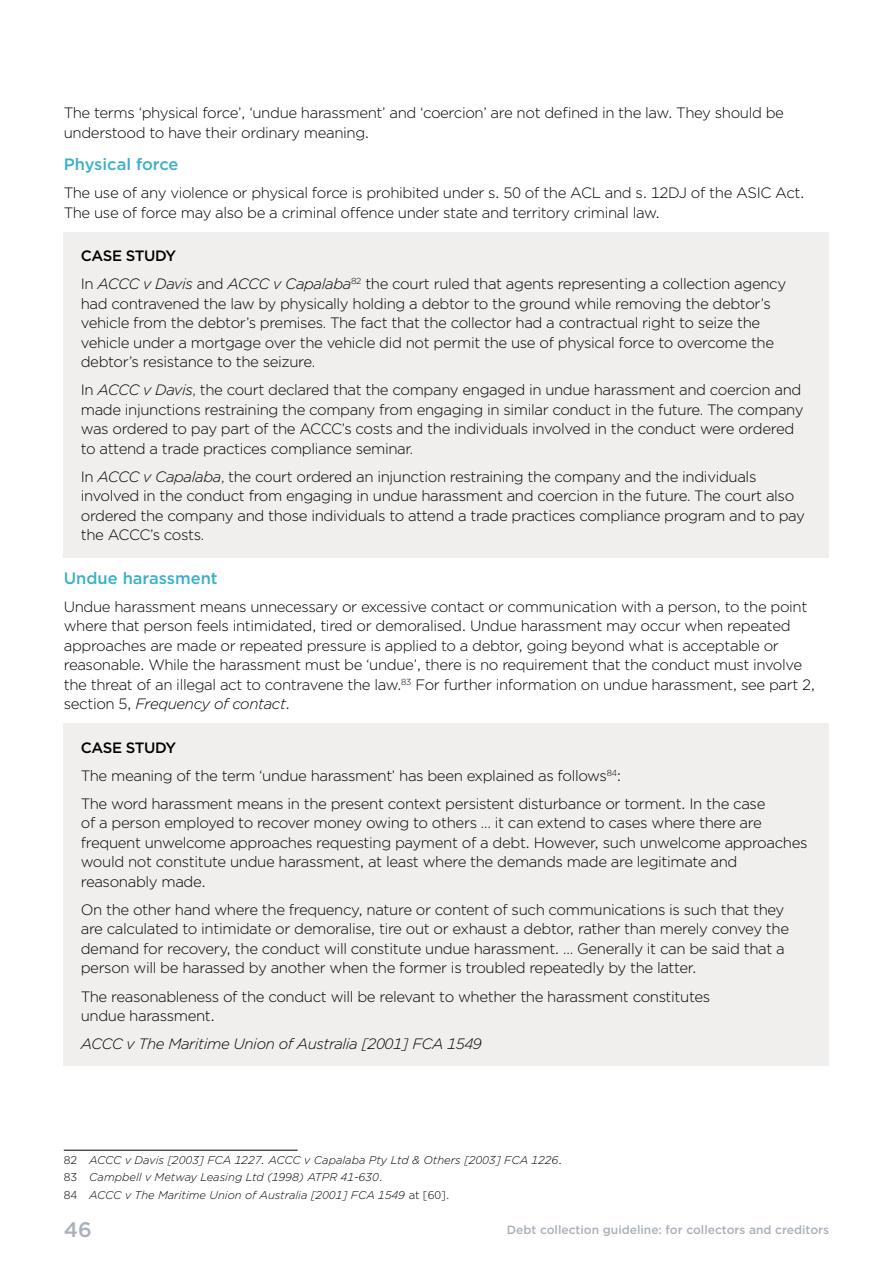
<style>
.page{position:relative;width:893px;height:1263px;background:#fff}
.page>*{position:absolute;margin:0;border:0;box-sizing:border-box;transform-origin:0 0}
.t1{font:500 21px "Gotham";color:#aab0b8}
.t2{font:500 16.5px "Gotham";color:#3bb0c9}
.t3{font:300 15px/19.5px "Gotham";letter-spacing:-.025em;color:#000}
.t4{font:italic 300 15px "Gotham";letter-spacing:-.025em;color:#000}
.t5{font:500 15px "Gotham";letter-spacing:-.025em;color:#000}
.t6{font:500 12px "Gotham";color:#aab0b8}
.t7{font:italic 300 11.25px/17.7px "Gotham";color:#000}
.s1{font-style:italic}
.s2{font-style:normal}
</style>
<div class="page">
<div style="left:64px;top:232px;width:765px;height:325px;background:#f0efee"></div>
<div style="left:64px;top:724px;width:765px;height:342px;background:#f0efee"></div>
<hr style="left:64px;top:1150px;width:234px;height:1px;background:#000">
<p class="t3" style="left:64px;top:103px;width:722px">The terms ‘physical force’, ‘undue harassment’ and ‘coercion’ are not defined in the law. They should be understood to have their ordinary meaning.</p>
<h3 class="t2" style="left:64px;top:154px;width:116px">Physical force</h3>
<p class="t3" style="left:64px;top:183px;width:742px">The use of any violence or physical force is prohibited under s. 50 of the ACL and s. 12DJ of the ASIC Act.<br>The use of force may also be a criminal offence under state and territory criminal law.</p>
<p class="t5" style="left:81px;top:246px;width:97px">CASE STUDY</p>
<p class="t3" style="left:81px;top:274px;width:707px">In <span class="s1">ACCC v Davis</span> and <span class="s1">ACCC v Capalaba</span><sup>82</sup> the court ruled that agents representing a collection agency had contravened the law by physically holding a debtor to the ground while removing the debtor’s vehicle from the debtor’s premises. The fact that the collector had a contractual right to seize the vehicle under a mortgage over the vehicle did not permit the use of physical force to overcome the debtor’s resistance to the seizure.</p>
<p class="t3" style="left:81px;top:380px;width:724px">In <span class="s1">ACCC v Davis</span>, the court declared that the company engaged in undue harassment and coercion and made injunctions restraining the company from engaging in similar conduct in the future. The company was ordered to pay part of the ACCC’s costs and the individuals involved in the conduct were ordered to attend a trade practices compliance seminar.</p>
<p class="t3" style="left:81px;top:466px;width:726px">In <span class="s1">ACCC v Capalaba</span>, the court ordered an injunction restraining the company and the individuals involved in the conduct from engaging in undue harassment and coercion in the future. The court also ordered the company and those individuals to attend a trade practices compliance program and to pay the ACCC’s costs.</p>
<h3 class="t2" style="left:64px;top:567px;width:155px">Undue harassment</h3>
<p class="t3" style="left:64px;top:596px;width:753px">Undue harassment means unnecessary or excessive contact or communication with a person, to the point where that person feels intimidated, tired or demoralised. Undue harassment may occur when repeated approaches are made or repeated pressure is applied to a debtor, going beyond what is acceptable or reasonable. While the harassment must be ‘undue’, there is no requirement that the conduct must involve the threat of an illegal act to contravene the law.<sup>83</sup> For further information on undue harassment, see part 2, section 5, <span class="s1">Frequency of contact</span>.</p>
<p class="t5" style="left:81px;top:738px;width:97px">CASE STUDY</p>
<p class="t3" style="left:81px;top:765px;width:542px">The meaning of the term ‘undue harassment’ has been explained as follows<sup>84</sup>:</p>
<p class="t3" style="left:81px;top:793px;width:728px">The word harassment means in the present context persistent disturbance or torment. In the case<br>of a person employed to recover money owing to others … it can extend to cases where there are frequent unwelcome approaches requesting payment of a debt. However, such unwelcome approaches would not constitute undue harassment, at least where the demands made are legitimate and reasonably made.</p>
<p class="t3" style="left:81px;top:899px;width:710px">On the other hand where the frequency, nature or content of such communications is such that they are calculated to intimidate or demoralise, tire out or exhaust a debtor, rather than merely convey the demand for recovery, the conduct will constitute undue harassment. … Generally it can be said that a person will be harassed by another when the former is troubled repeatedly by the latter.</p>
<p class="t3" style="left:81px;top:986px;width:631px">The reasonableness of the conduct will be relevant to whether the harassment constitutes undue harassment.</p>
<p class="t4" style="left:81px;top:1034px;width:403px">ACCC v The Maritime Union of Australia [2001] FCA 1549</p>
<p class="t7" style="left:64px;top:1150px;width:500px"><span class="s2">82</span> ACCC v Davis [2003] FCA 1227. ACCC v Capalaba Pty Ltd &amp; Others [2003] FCA 1226<span class="s2">.<br>83</span> Campbell v Metway Leasing Ltd (1998) ATPR 41-630<span class="s2">.<br>84</span> ACCC v The Maritime Union of Australia [2001] FCA 1549 <span class="s2">at [60].</span></p>
<h1 class="t1" style="left:64px;top:1216px;width:30px">46</h1>
<p class="t6" style="left:507px;top:1222px;width:324px">Debt collection guideline: for collectors and creditors</p>
</div>
